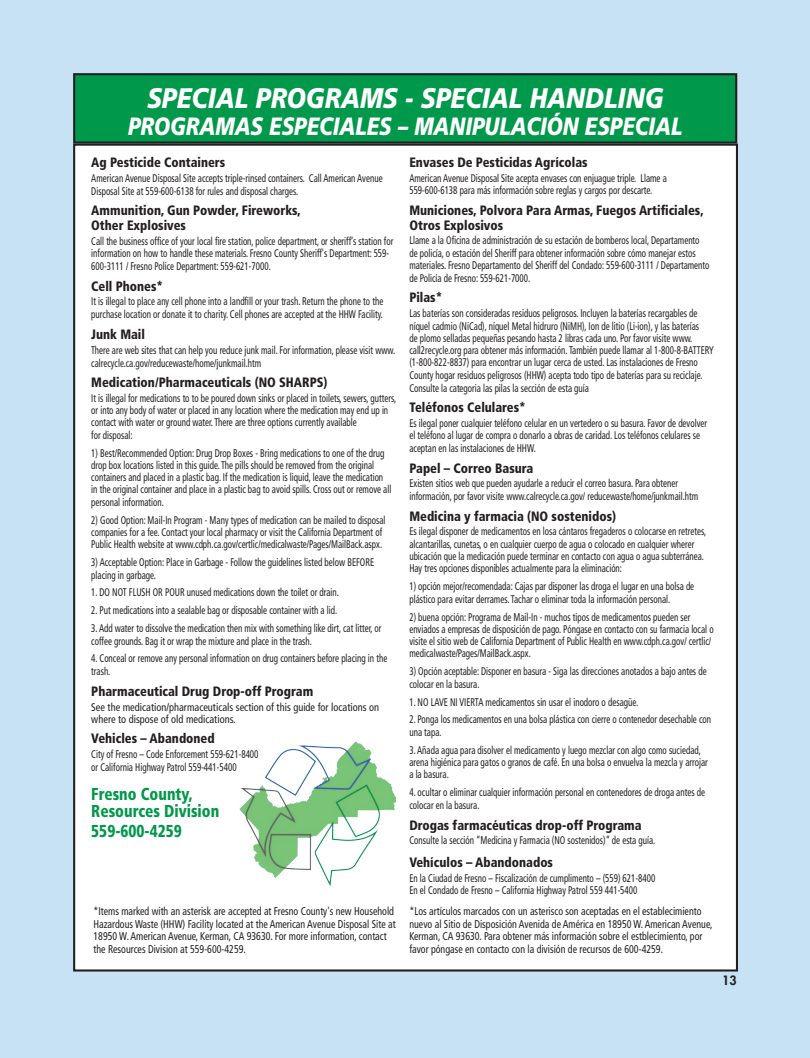
<style>
.page{position:relative;width:810px;height:1058px;background:#c7e2f4}
.page>*{position:absolute;margin:0;border:0;box-sizing:border-box;transform-origin:0 0}
.t1{font:italic 900 28.25px "Frutiger";color:#fff;scale:.86 1}
.t2{font:italic 900 25px "Frutiger";color:#fff;scale:.82 1}
.t3{font:900 condensed 17.25px/17.2px "Frutiger";color:#00984a;scale:.89 1}
.t4{font:900 condensed 13.5px/14.8px "Frutiger";color:#231f20;scale:.94 1}
.t5{font:800 12.5px "Futura";color:#231f20}
.t6{font:condensed 11.25px/12.5px "Frutiger";color:#231f20;scale:.88 1}
.t7{font:condensed 11.12px/12.4px "Frutiger";color:#231f20;scale:.8 1}
.t8{font:condensed 11.12px/12.4px "Frutiger";color:#231f20;scale:.94 1}
</style>
<div class="page">
<div style="left:74px;top:145px;width:663px;height:825px;background:#fff"></div>
<div style="left:74px;top:74px;width:662px;height:69px;background:#00984a"></div>
<div style="left:73px;top:73px;width:664px;height:71px;border:2px solid #231f20"></div>
<img style="left:239px;top:741px;width:157px;height:145px">
<h1 class="t1" style="left:147px;top:81px;width:602px">SPECIAL PROGRAMS - SPECIAL HANDLING</h1>
<h2 class="t2" style="left:128px;top:111px;width:677px">PROGRAMAS ESPECIALES – MANIPULACIÓN ESPECIAL</h2>
<p class="t4" style="left:91px;top:155px;width:144px">Ag Pesticide Containers</p>
<p class="t7" style="left:91px;top:172px;width:366px;line-height:13px">American Avenue Disposal Site accepts triple-rinsed containers. Call American Avenue<br>Disposal Site at 559-600-6138 for rules and disposal charges.</p>
<p class="t4" style="left:91px;top:203px;width:225px">Ammunition, Gun Powder, Fireworks,<br>Other Explosives</p>
<p class="t7" style="left:91px;top:235px;width:379px">Call the business office of your local fire station, police department, or sheriff’s station for information on how to handle these materials. Fresno County Sheriff's Department: 559-<br>600-3111 / Fresno Police Department: 559-621-7000.</p>
<p class="t4" style="left:91px;top:278px;width:78px">Cell Phones*</p>
<p class="t7" style="left:91px;top:295px;width:367px;line-height:13px">It is illegal to place any cell phone into a landfill or your trash. Return the phone to the purchase location or donate it to charity. Cell phones are accepted at the HHW Facility.</p>
<p class="t4" style="left:91px;top:327px;width:59px">Junk Mail</p>
<p class="t7" style="left:91px;top:343px;width:381px;line-height:13px">There are web sites that can help you reduce junk mail. For information, please visit www. calrecycle.ca.gov/reducewaste/home/junkmail.htm</p>
<p class="t4" style="left:91px;top:375px;width:253px">Medication/Pharmaceuticals (NO SHARPS)</p>
<p class="t7" style="left:91px;top:391px;width:383px">It is illegal for medications to to be poured down sinks or placed in toilets, sewers, gutters, or into any body of water or placed in any location where the medication may end up in contact with water or ground water. There are three options currently available<br>for disposal:</p>
<p class="t7" style="left:91px;top:446px;width:377px">1) Best/Recommended Option: Drug Drop Boxes - Bring medications to one of the drug drop box locations listed in this guide. The pills should be removed from the original containers and placed in a plastic bag. If the medication is liquid, leave the medication in the original container and place in a plastic bag to avoid spills. Cross out or remove all personal information.</p>
<p class="t7" style="left:91px;top:513px;width:369px">2) Good Option: Mail-In Program - Many types of medication can be mailed to disposal companies for a fee. Contact your local pharmacy or visit the California Department of<br>Public Health website at www.cdph.ca.gov/certlic/medicalwaste/Pages/MailBack.aspx.</p>
<p class="t7" style="left:91px;top:556px;width:355px">3) Acceptable Option: Place in Garbage - Follow the guidelines listed below BEFORE placing in garbage.</p>
<p class="t7" style="left:91px;top:586px;width:311px">1. DO NOT FLUSH OR POUR unused medications down the toilet or drain.</p>
<p class="t7" style="left:91px;top:604px;width:309px">2. Put medications into a sealable bag or disposable container with a lid.</p>
<p class="t7" style="left:91px;top:622px;width:364px">3. Add water to dissolve the medication then mix with something like dirt, cat litter, or coffee grounds. Bag it or wrap the mixture and place in the trash.</p>
<p class="t7" style="left:91px;top:652px;width:372px;line-height:13px">4. Conceal or remove any personal information on drug containers before placing in the trash.</p>
<p class="t4" style="left:91px;top:683px;width:238px">Pharmaceutical Drug Drop-off Program</p>
<p class="t8" style="left:91px;top:700px;width:308px">See the medication/pharmaceuticals section of this guide for locations on where to dispose of old medications.</p>
<p class="t4" style="left:91px;top:731px;width:133px">Vehicles – Abandoned</p>
<p class="t7" style="left:91px;top:747px;width:211px;line-height:13px">City of Fresno – Code Enforcement 559-621-8400 or California Highway Patrol 559-441-5400</p>
<h3 class="t3" style="left:91px;top:785px;width:145px">Fresno County,<br>Resources Division</h3>
<h3 class="t3" style="left:91px;top:822px;width:103px">559-600-4259</h3>
<p class="t4" style="left:409px;top:155px;width:191px">Envases De Pesticidas Agrícolas</p>
<p class="t7" style="left:409px;top:172px;width:323px">American Avenue Disposal Site acepta envases con enjuague triple. Llame a<br>559-600-6138 para más información sobre reglas y cargos por descarte.</p>
<p class="t4" style="left:409px;top:203px;width:315px">Municiones, Polvora Para Armas, Fuegos Artificiales,<br>Otros Explosivos</p>
<p class="t7" style="left:409px;top:234px;width:377px">Llame a la Oficina de administración de su estación de bomberos local, Departamento de policía, o estación del Sheriff para obtener información sobre cómo manejar estos materiales. Fresno Departamento del Sheriff del Condado: 559-600-3111 / Departamento de Policía de Fresno: 559-621-7000.</p>
<p class="t4" style="left:409px;top:290px;width:37px">Pilas*</p>
<p class="t7" style="left:409px;top:307px;width:382px">Las baterías son consideradas residuos peligrosos. Incluyen la baterías recargables de níquel cadmio (NiCad), níquel Metal hidruro (NiMH), Ion de litio (Li-ion), y las baterías<br>de plomo selladas pequeñas pesando hasta 2 libras cada uno. Por favor visite www. call2recycle.org para obtener más información. También puede llamar al 1-800-8-BATTERY (1-800-822-8837) para encontrar un lugar cerca de usted. Las instalaciones de Fresno County hogar residuos peligrosos (HHW) acepta todo tipo de baterías para su reciclaje.<br>Consulte la categoria las pilas la sección de esta guía</p>
<p class="t4" style="left:409px;top:400px;width:125px">Teléfonos Celulares*</p>
<p class="t7" style="left:409px;top:417px;width:374px">Es ilegal poner cualquier teléfono celular en un vertedero o su basura. Favor de devolver el teléfono al lugar de compra o donarlo a obras de caridad. Los teléfonos celulares se aceptan en las instalaciones de HHW.</p>
<p class="t4" style="left:409px;top:460px;width:133px">Papel – Correo Basura</p>
<p class="t7" style="left:409px;top:477px;width:363px;line-height:13px">Existen sitios web que pueden ayudarle a reducir el correo basura. Para obtener información, por favor visite www.calrecycle.ca.gov/ reducewaste/home/junkmail.htm</p>
<p class="t4" style="left:409px;top:508px;width:221px">Medicina y farmacia (NO sostenidos)</p>
<p class="t7" style="left:409px;top:525px;width:372px">Es ilegal disponer de medicamentos en losa cántaros fregaderos o colocarse en retretes, alcantarillas, cunetas, o en cualquier cuerpo de agua o colocado en cualquier wherer ubicación que la medicación puede terminar en contacto con agua o agua subterránea.<br>Hay tres opciones disponibles actualmente para la eliminación:</p>
<p class="t7" style="left:409px;top:580px;width:358px">1) opción mejor/recomendada: Cajas par disponer las droga el lugar en una bolsa de plástico para evitar derrames. Tachar o eliminar toda la información personal.</p>
<p class="t7" style="left:409px;top:610px;width:382px">2) buena opción: Programa de Mail-In - muchos tipos de medicamentos pueden ser enviados a empresas de disposición de pago. Póngase en contacto con su farmacia local o visite el sitio web de California Department of Public Health en www.cdph.ca.gov/ certlic/ medicalwaste/Pages/MailBack.aspx.</p>
<p class="t7" style="left:409px;top:665px;width:373px">3) Opción aceptable: Disponer en basura - Siga las direcciones anotados a bajo antes de colocar en la basura.</p>
<p class="t7" style="left:409px;top:695px;width:287px">1. NO LAVE NI VIERTA medicamentos sin usar el inodoro o desagüe.</p>
<p class="t7" style="left:409px;top:713px;width:379px">2. Ponga los medicamentos en una bolsa plástica con cierre o contenedor desechable con una tapa.</p>
<p class="t7" style="left:409px;top:743px;width:375px">3. Añada agua para disolver el medicamento y luego mezclar con algo como suciedad, arena higiénica para gatos o granos de café. En una bolsa o envuelva la mezcla y arrojar a la basura.</p>
<p class="t7" style="left:409px;top:786px;width:371px;line-height:13px">4. ocultar o eliminar cualquier información personal en contenedores de droga antes de colocar en la basura.</p>
<p class="t4" style="left:409px;top:817px;width:249px">Drogas farmacéuticas drop-off Programa</p>
<p class="t7" style="left:409px;top:834px;width:309px">Consulte la sección “Medicina y Farmacia (NO sostenidos)” de esta guía.</p>
<p class="t4" style="left:409px;top:855px;width:154px">Vehículos – Abandonados</p>
<p class="t7" style="left:409px;top:872px;width:309px">En la Ciudad de Fresno – Fiscalización de cumplimento – (559) 621-8400<br>En el Condado de Fresno – California Highway Patrol 559 441-5400</p>
<p class="t6" style="left:94px;top:905px;width:345px">*Items marked with an asterisk are accepted at Fresno County's new Household Hazardous Waste (HHW) Facility located at the American Avenue Disposal Site at 18950 W. American Avenue, Kerman, CA 93630. For more information, contact the Resources Division at 559-600-4259.</p>
<p class="t6" style="left:409px;top:905px;width:346px">*Los artículos marcados con un asterisco son aceptadas en el establecimiento nuevo al Sitio de Disposición Avenida de América en 18950 W. American Avenue, Kerman, CA 93630. Para obtener más información sobre el estblecimiento, por favor póngase en contacto con la división de recursos de 600-4259.</p>
<p class="t5" style="left:722px;top:972px;width:16px">13</p>
</div>
